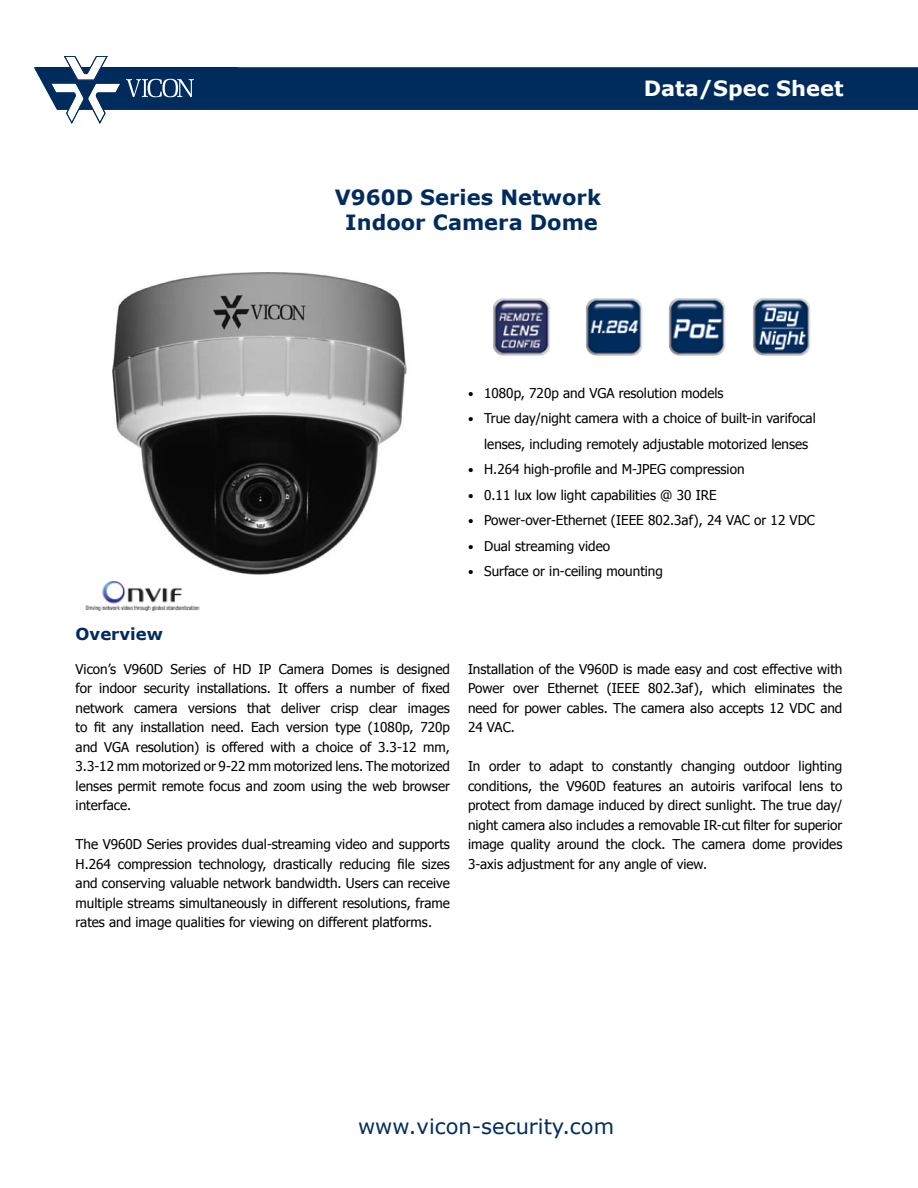
<style>
.page{position:relative;width:918px;height:1188px;background:#fff}
.page>*{position:absolute;margin:0;border:0;box-sizing:border-box;transform-origin:0 0}
.t1{font:700 21px/25.2px "Verdana";color:#002c5d;text-align:center}
.t2{font:21px "Verdana";color:#002c5d}
.t3{font:700 21px "Verdana";color:#fff}
.t4{font:700 16.5px "Verdana";color:#002c5d}
.t5{font:13.5px/19.5px "Tahoma";color:#000;text-align:justify}
.s1{font-size:12px}
</style>
<div class="page">
<svg style="left:34px;top:56px;width:884px;height:68px"></svg>
<img style="left:113px;top:272px;width:294px;height:302px">
<img style="left:586px;top:298px;width:57px;height:58px">
<img style="left:753px;top:298px;width:57px;height:58px">
<img style="left:669px;top:298px;width:57px;height:58px">
<img style="left:493px;top:298px;width:57px;height:58px">
<img style="left:85px;top:581px;width:115px;height:30px">
<h1 class="t1" style="left:335px;top:184px;width:268px">V960D Series Network<br>Indoor Camera Dome</h1>
<h1 class="t3" style="left:644px;top:75px;width:201px">Data/Spec Sheet</h1>
<p class="t5" style="left:468px;top:382px;width:257px"><span class="s1">•</span> 1080p, 720p and VGA resolution models</p>
<p class="t5" style="left:484px;top:405px;width:333px;line-height:25.5px;text-indent:-16px"><span class="s1">•</span> True day/night camera with a choice of built-in varifocal lenses, including remotely adjustable motorized lenses</p>
<p class="t5" style="left:468px;top:459px;width:278px"><span class="s1">•</span> H.264 high-profile and M-JPEG compression</p>
<p class="t5" style="left:468px;top:484px;width:250px"><span class="s1">•</span> 0.11 lux low light capabilities @ 30 IRE</p>
<p class="t5" style="left:468px;top:510px;width:348px"><span class="s1">•</span> Power-over-Ethernet (IEEE 802.3af), 24 VAC or 12 VDC</p>
<p class="t5" style="left:468px;top:535px;width:144px"><span class="s1">•</span> Dual streaming video</p>
<p class="t5" style="left:468px;top:561px;width:196px"><span class="s1">•</span> Surface or in-ceiling mounting</p>
<p class="t4" style="left:76px;top:624px;width:89px">Overview</p>
<p class="t5" style="left:76px;top:658px;width:376px">Vicon’s V960D Series of HD IP Camera Domes is designed for indoor security installations. It offers a number of fixed network camera versions that deliver crisp clear images to fit any installation need. Each version type (1080p, 720p and VGA resolution) is offered with a choice of 3.3-12 mm, 3.3-12 mm motorized or 9-22 mm motorized lens. The motorized lenses permit remote focus and zoom using the web browser interface.</p>
<p class="t5" style="left:76px;top:834px;width:376px">The V960D Series provides dual-streaming video and supports H.264 compression technology, drastically reducing file sizes and conserving valuable network bandwidth. Users can receive multiple streams simultaneously in different resolutions, frame rates and image qualities for viewing on different platforms.</p>
<p class="t5" style="left:468px;top:658px;width:376px">Installation of the V960D is made easy and cost effective with Power over Ethernet (IEEE 802.3af), which eliminates the need for power cables. The camera also accepts 12 VDC and 24 VAC.</p>
<p class="t5" style="left:468px;top:756px;width:376px">In order to adapt to constantly changing outdoor lighting conditions, the V960D features an autoiris varifocal lens to protect from damage induced by direct sunlight. The true day/ night camera also includes a removable IR-cut filter for superior image quality around the clock. The camera dome provides 3-axis adjustment for any angle of view.</p>
<h1 class="t2" style="left:358px;top:1113px;width:258px">www.vicon-security.com</h1>
</div>
